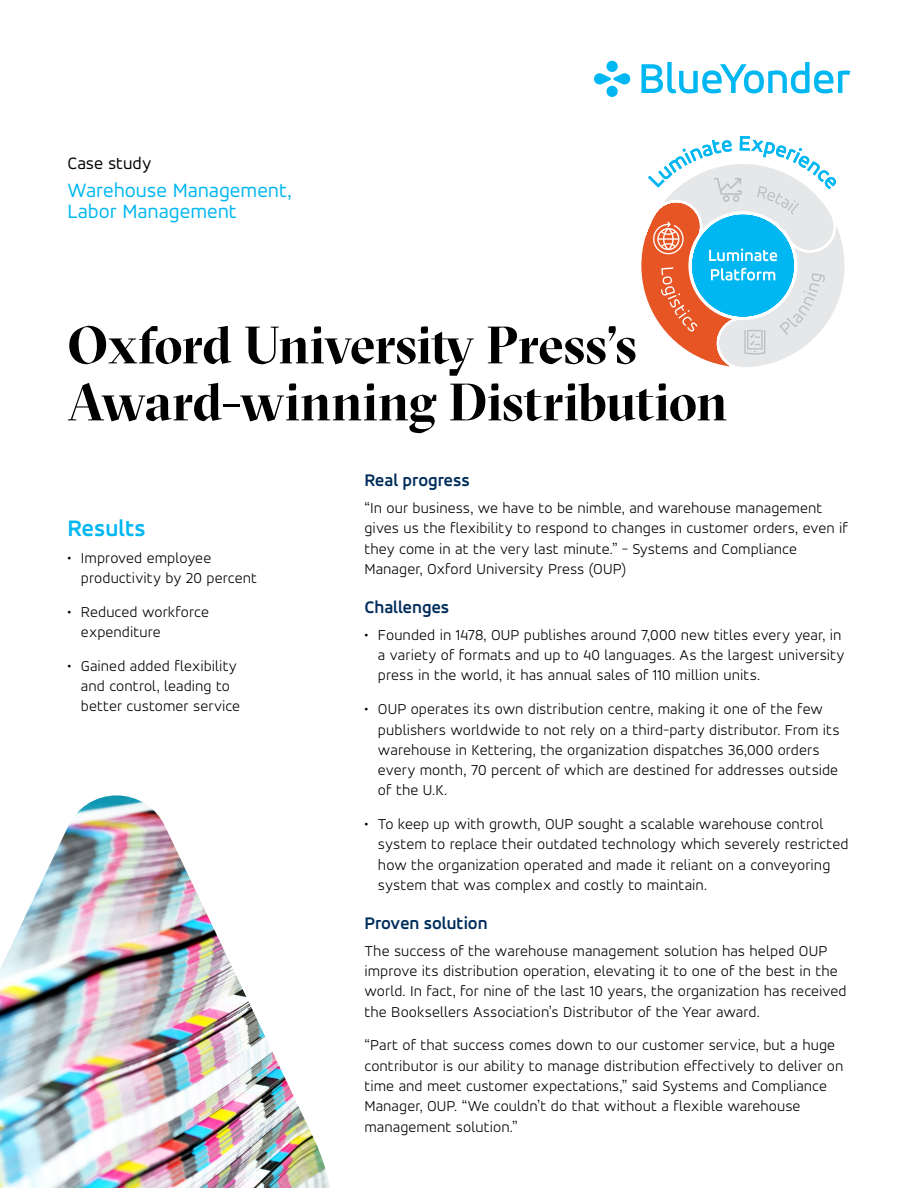
<style>
.page{position:relative;width:918px;height:1188px;background:#fff}
.page>*{position:absolute;margin:0;border:0;box-sizing:border-box;transform-origin:0 0}
.t1{font:700 52.5px/57px "GT Sectra Display";letter-spacing:-.01em;color:#000}
.t2{font:700 24px "Accord Alternate";color:#00b7f1}
.t3{font:21px/21px "Accord Alternate";color:#00b7f1}
.t4{font:700 18px "Accord Alternate";color:#002d5b}
.t5{font:18px "Accord Alternate";color:#000}
.t6{font:300 15.75px/20.2px "Accord Alternate";letter-spacing:.005em;color:#000}
</style>
<div class="page">
<img style="left:0;top:795px;width:330px;height:393px">
<svg style="left:594px;top:61px;width:256px;height:36px"></svg>
<svg style="left:672px;top:136px;width:138px;height:25px"></svg>
<svg style="left:641px;top:161px;width:204px;height:206px"></svg>
<p class="t5" style="left:68px;top:152px;width:85px">Case study</p>
<h3 class="t3" style="left:68px;top:179px;width:226px">Warehouse Management,<br>Labor Management</h3>
<h1 class="t1" style="left:68px;top:317px;width:661px">Oxford University Press’s<br>Award-winning Distribution</h1>
<h2 class="t2" style="left:68px;top:513px;width:80px">Results</h2>
<p class="t6" style="left:81px;top:547px;width:178px;text-indent:-13px">• Improved employee productivity by 20 percent</p>
<p class="t6" style="left:81px;top:601px;width:130px;text-indent:-13px">• Reduced workforce expenditure</p>
<p class="t6" style="left:81px;top:655px;width:161px;text-indent:-13px">• Gained added flexibility and control, leading to better customer service</p>
<p class="t4" style="left:364px;top:469px;width:107px">Real progress</p>
<p class="t6" style="left:364px;top:497px;width:485px">“In our business, we have to be nimble, and warehouse management gives us the flexibility to respond to changes in customer orders, even if they come in at the very last minute.” - Systems and Compliance Manager, Oxford University Press (OUP)</p>
<p class="t4" style="left:364px;top:596px;width:86px">Challenges</p>
<p class="t6" style="left:378px;top:624px;width:468px;text-indent:-13px">• Founded in 1478, OUP publishes around 7,000 new titles every year, in a variety of formats and up to 40 languages. As the largest university press in the world, it has annual sales of 110 million units.</p>
<p class="t6" style="left:378px;top:699px;width:463px;text-indent:-13px">• OUP operates its own distribution centre, making it one of the few publishers worldwide to not rely on a third-party distributor. From its warehouse in Kettering, the organization dispatches 36,000 orders every month, 70 percent of which are destined for addresses outside of the U.K.</p>
<p class="t6" style="left:378px;top:813px;width:472px;text-indent:-13px">• To keep up with growth, OUP sought a scalable warehouse control system to replace their outdated technology which severely restricted how the organization operated and made it reliant on a conveyoring system that was complex and costly to maintain.</p>
<p class="t4" style="left:364px;top:912px;width:125px">Proven solution</p>
<p class="t6" style="left:364px;top:940px;width:484px">The success of the warehouse management solution has helped OUP improve its distribution operation, elevating it to one of the best in the world. In fact, for nine of the last 10 years, the organization has received the Booksellers Association’s Distributor of the Year award.</p>
<p class="t6" style="left:364px;top:1035px;width:480px">“Part of that success comes down to our customer service, but a huge contributor is our ability to manage distribution effectively to deliver on time and meet customer expectations,” said Systems and Compliance Manager, OUP. “We couldn’t do that without a flexible warehouse management solution.”</p>
</div>
